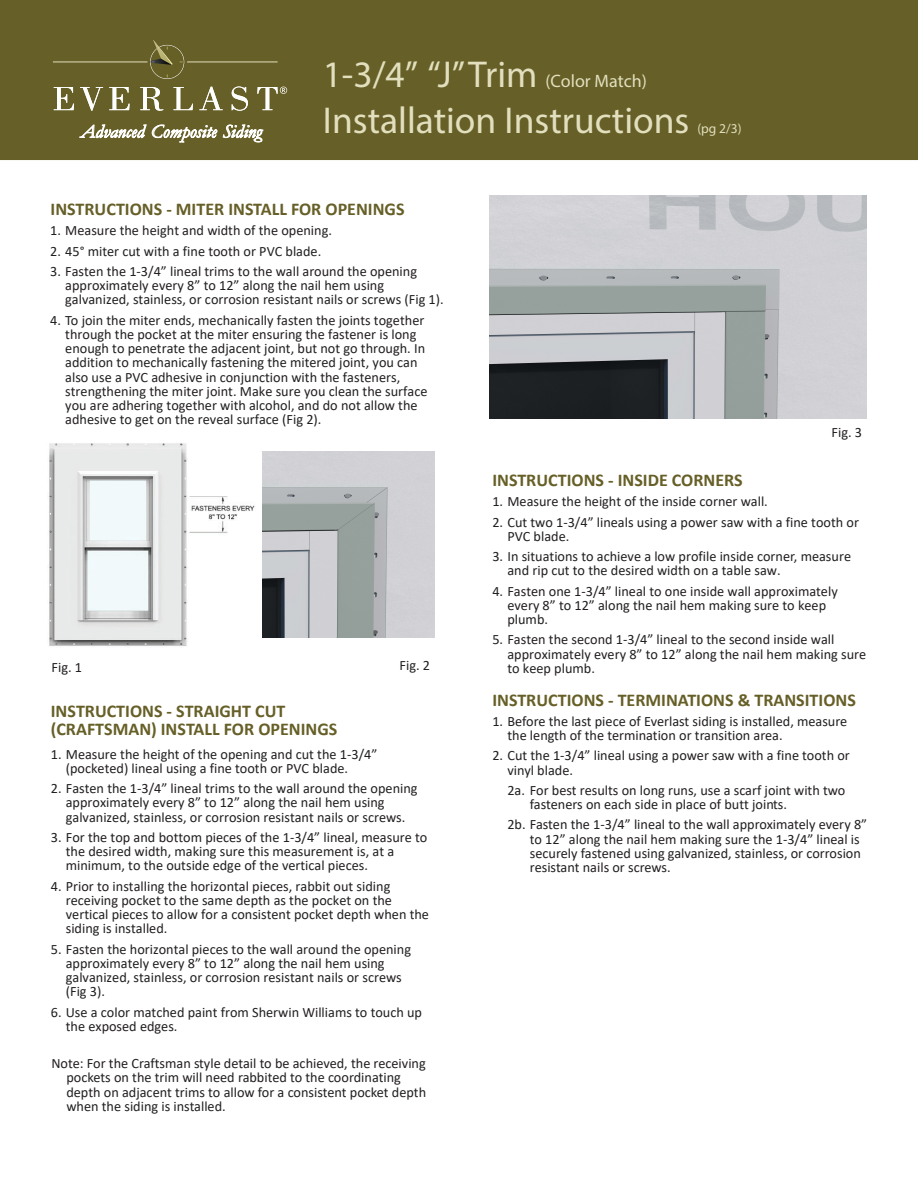
<style>
.page{position:relative;width:918px;height:1188px;background:#fff}
.page>*{position:absolute;margin:0;border:0;box-sizing:border-box;transform-origin:0 0}
.t1{font:37.5px/46.5px "Myriad Pro";color:#e2dfbe}
.t2{font:italic 19.05px "Garamond";letter-spacing:.005em;color:#fff}
.t3{font:700 18px/18px "Calibri";color:#665f27}
.t4{font:14.25px/14.2px "Calibri";color:#231f20}
.t5{font:13.5px "Myriad Pro";color:#e2dfbe}
.s1{font-size:18px}
</style>
<div class="page">
<div style="left:0;top:0;width:918px;height:159px;background:#665f27"></div>
<div style="left:150px;top:45px;width:34px;height:34px;border:1px solid #fff;border-radius:50%"></div>
<div style="left:151px;top:45px;width:33px;height:33px;background:#666027;border-radius:50%"></div>
<hr style="left:187px;top:62px;width:90px;height:1px;background:#e2dfbe">
<svg style="left:151px;top:40px;width:22px;height:25px"></svg>
<hr style="left:53px;top:62px;width:94px;height:1px;background:#e2dfbe">
<svg style="left:54px;top:87px;width:20px;height:23px"></svg>
<svg style="left:80px;top:87px;width:23px;height:24px"></svg>
<svg style="left:109px;top:87px;width:21px;height:23px"></svg>
<svg style="left:140px;top:87px;width:23px;height:24px"></svg>
<svg style="left:173px;top:87px;width:20px;height:23px"></svg>
<svg style="left:199px;top:87px;width:24px;height:23px"></svg>
<svg style="left:232px;top:87px;width:16px;height:24px"></svg>
<svg style="left:257px;top:87px;width:30px;height:23px"></svg>
<hr style="left:0;top:159px;width:918px;height:1px;background:#665f27">
<img style="left:262px;top:452px;width:172px;height:185px">
<img style="left:490px;top:195px;width:377px;height:224px">
<img style="left:49px;top:443px;width:206px;height:203px">
<h2 class="t2" style="left:81px;top:118px;width:182px">Advanced Composite Siding</h2>
<h1 class="t1" style="left:323px;top:50px;width:368px">1-3/4” “J” Trim <span class="s1">(Color Match)<br></span>Installation Instructions</h1>
<p class="t5" style="left:697px;top:121px;width:46px">(pg 2/3)</p>
<p class="t3" style="left:51px;top:200px;width:355px">INSTRUCTIONS - MITER INSTALL FOR OPENINGS</p>
<p class="t4" style="left:50px;top:223px;width:283px">1. Measure the height and width of the opening.</p>
<p class="t4" style="left:50px;top:243px;width:273px">2. 45° miter cut with a fine tooth or PVC blade.</p>
<p class="t4" style="left:65px;top:264px;width:380px;text-indent:-15px">3. Fasten the 1-3/4” lineal trims to the wall around the opening approximately every 8” to 12” along the nail hem using galvanized, stainless, or corrosion resistant nails or screws (Fig 1).</p>
<p class="t4" style="left:65px;top:312px;width:364px;text-indent:-15px">4. To join the miter ends, mechanically fasten the joints together through the pocket at the miter ensuring the fastener is long enough to penetrate the adjacent joint, but not go through. In addition to mechanically fastening the mitered joint, you can also use a PVC adhesive in conjunction with the fasteners, strengthening the miter joint. Make sure you clean the surface you are adhering together with alcohol, and do not allow the adhesive to get on the reveal surface (Fig 2).</p>
<p class="t4" style="left:832px;top:425px;width:32px">Fig. 3</p>
<p class="t4" style="left:52px;top:660px;width:32px">Fig. 1</p>
<p class="t4" style="left:400px;top:658px;width:32px">Fig. 2</p>
<p class="t3" style="left:51px;top:702px;width:288px">INSTRUCTIONS - STRAIGHT CUT (CRAFTSMAN) INSTALL FOR OPENINGS</p>
<p class="t4" style="left:66px;top:746px;width:313px;text-indent:-15px">1. Measure the height of the opening and cut the 1-3/4” (pocketed) lineal using a fine tooth or PVC blade.</p>
<p class="t4" style="left:66px;top:781px;width:353px;text-indent:-15px">2. Fasten the 1-3/4” lineal trims to the wall around the opening approximately every 8” to 12” along the nail hem using galvanized, stainless, or corrosion resistant nails or screws.</p>
<p class="t4" style="left:66px;top:830px;width:363px;text-indent:-15px">3. For the top and bottom pieces of the 1-3/4” lineal, measure to the desired width, making sure this measurement is, at a minimum, to the outside edge of the vertical pieces.</p>
<p class="t4" style="left:66px;top:878px;width:365px;text-indent:-15px">4. Prior to installing the horizontal pieces, rabbit out siding receiving pocket to the same depth as the pocket on the vertical pieces to allow for a consistent pocket depth when the siding is installed.</p>
<p class="t4" style="left:66px;top:941px;width:347px;text-indent:-15px">5. Fasten the horizontal pieces to the wall around the opening approximately every 8” to 12” along the nail hem using galvanized, stainless, or corrosion resistant nails or screws (Fig 3).</p>
<p class="t4" style="left:66px;top:1004px;width:358px;text-indent:-15px">6. Use a color matched paint from Sherwin Williams to touch up the exposed edges.</p>
<p class="t4" style="left:66px;top:1056px;width:361px;text-indent:-15px">Note: For the Craftsman style detail to be achieved, the receiving pockets on the trim will need rabbited to the coordinating depth on adjacent trims to allow for a consistent pocket depth when the siding is installed.</p>
<p class="t3" style="left:492px;top:471px;width:252px">INSTRUCTIONS - INSIDE CORNERS</p>
<p class="t4" style="left:492px;top:494px;width:277px">1. Measure the height of the inside corner wall.</p>
<p class="t4" style="left:507px;top:514px;width:353px;text-indent:-15px">2. Cut two 1-3/4” lineals using a power saw with a fine tooth or<br>PVC blade.</p>
<p class="t4" style="left:492px;top:549px;width:360px">3. In situations to achieve a low profile inside corner, measure</p>
<p class="t4" style="left:492px;top:583px;width:347px">4. Fasten one 1-3/4” lineal to one inside wall approximately</p>
<p class="t4" style="left:507px;top:563px;width:275px">and rip cut to the desired width on a table saw.</p>
<p class="t4" style="left:507px;top:598px;width:320px">every 8” to 12” along the nail hem making sure to keep plumb.</p>
<p class="t4" style="left:507px;top:632px;width:360px;text-indent:-15px">5. Fasten the second 1-3/4” lineal to the second inside wall approximately every 8” to 12” along the nail hem making sure to keep plumb.</p>
<p class="t3" style="left:492px;top:690px;width:365px">INSTRUCTIONS - TERMINATIONS &amp; TRANSITIONS</p>
<p class="t4" style="left:507px;top:714px;width:341px;text-indent:-15px">1. Before the last piece of Everlast siding is installed, measure the length of the termination or transition area.</p>
<p class="t4" style="left:507px;top:748px;width:344px;text-indent:-15px">2. Cut the 1-3/4” lineal using a power saw with a fine tooth or vinyl blade.</p>
<p class="t4" style="left:530px;top:783px;width:317px;text-indent:-22px">2a. For best results on long runs, use a scarf joint with two fasteners on each side in place of butt joints.</p>
<p class="t4" style="left:530px;top:817px;width:339px;text-indent:-23px">2b. Fasten the 1-3/4” lineal to the wall approximately every 8” to 12” along the nail hem making sure the 1-3/4” lineal is securely fastened using galvanized, stainless, or corrosion resistant nails or screws.</p>
</div>
